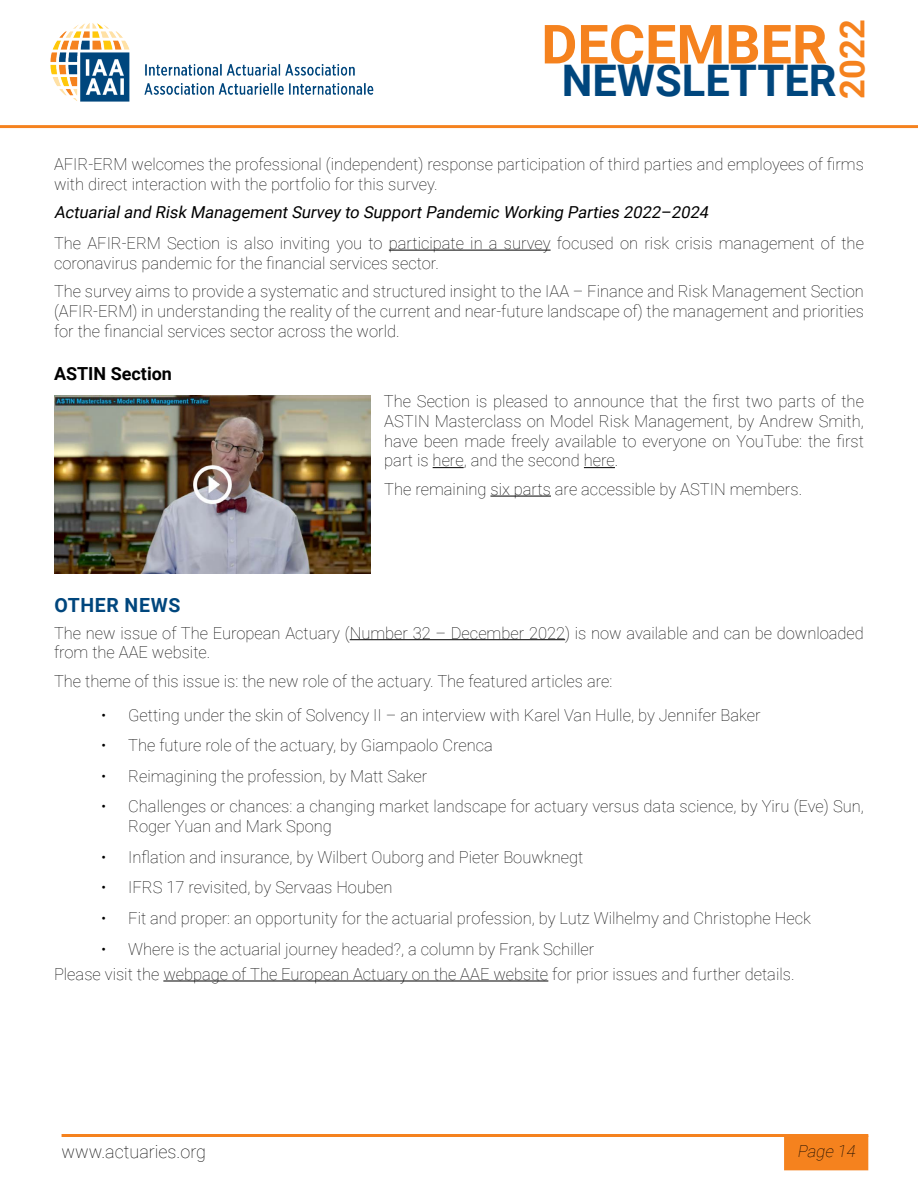
<style>
.page{position:relative;width:918px;height:1188px;background:#fff}
.page>*{position:absolute;margin:0;border:0;box-sizing:border-box;transform-origin:0 0}
.t1{font:700 54px "Roboto";color:#f5821e}
.t2{font:700 43.5px "Roboto";color:#00467d}
.t3{font:700 34.5px "Roboto";color:#f5821e}
.t4{font:700 19.5px "Roboto";letter-spacing:.035em;color:#00467d}
.t5{font:100 18px "Roboto";color:#000}
.t6{font:700 18px "Roboto";color:#000}
.t7{font:100 16.5px/19.8px "Roboto";color:#000}
.t8{font:italic 16.5px "Roboto";color:#000}
.t9{font:italic 100 16.5px "Roboto";color:#000}
</style>
<div class="page">
<hr style="left:62px;top:1134px;width:806px;height:3px;background:#f5821e">
<div style="left:784px;top:1136px;width:84px;height:34px;background:#f5821e"></div>
<img style="left:50px;top:23px;width:324px;height:79px">
<svg style="left:0;top:125px;width:918px;height:3px;background:#f58626"></svg>
<hr style="left:389px;top:250px;width:162px;height:1px;background:#000">
<hr style="left:433px;top:467px;width:31px;height:1px;background:#000">
<hr style="left:584px;top:467px;width:31px;height:1px;background:#000">
<hr style="left:490px;top:496px;width:61px;height:1px;background:#000">
<hr style="left:350px;top:639px;width:215px;height:1px;background:#000">
<hr style="left:163px;top:981px;width:385px;height:1px;background:#000">
<img style="left:54px;top:395px;width:317px;height:179px">
<h1 class="t1" style="left:541px;top:6px;width:288px">DECEMBER</h1>
<h3 class="t3" style="left:828px;top:99px;width:81px;rotate:-90deg">2022</h3>
<h2 class="t2" style="left:562px;top:50px;width:276px">NEWSLETTER</h2>
<p class="t7" style="left:54px;top:154px;width:811px">AFIR-ERM welcomes the professional (independent) response participation of third parties and employees of firms with direct interaction with the portfolio for this survey.</p>
<p class="t8" style="left:54px;top:201px;width:660px">Actuarialand Risk ManagementSurvey to SupportPandemic Working Parties 2022–2024</p>
<p class="t7" style="left:54px;top:233px;width:811px">The AFIR-ERM Section is also inviting you to participate in a survey focused on risk crisis management of the coronavirus pandemic for the financial services sector.</p>
<p class="t7" style="left:54px;top:281px;width:811px;text-align:justify">The survey aims to provide a systematic and structured insight to the IAA – Finance and Risk Management Section (AFIR-ERM) in understanding the reality of the current and near-future landscape of) the management and priorities for the financial services sector across the world.</p>
<p class="t6" style="left:54px;top:361px;width:120px">ASTIN Section</p>
<p class="t7" style="left:384px;top:391px;width:482px;text-align:justify">The Section is pleased to announce that the first two parts of the ASTIN Masterclass on Model Risk Management, by Andrew Smith, have been made freely available to everyone on YouTube: the first part is here, and the second here.</p>
<p class="t7" style="left:384px;top:478px;width:419px">The remaining six parts are accessible by ASTIN members.</p>
<p class="t4" style="left:54px;top:591px;width:128px">OTHER NEWS</p>
<p class="t7" style="left:54px;top:622px;width:811px">The new issue of The European Actuary (Number 32 – December 2022) is now available and can be downloaded from the AAE website.</p>
<p class="t7" style="left:54px;top:670px;width:560px">The theme of this issue is: the new role of the actuary. The featured articles are:</p>
<p class="t7" style="left:101px;top:704px;width:661px">• Getting under the skin of Solvency II – an interview with Karel Van Hulle, by Jennifer Baker</p>
<p class="t7" style="left:101px;top:735px;width:393px">• The future role of the actuary, by Giampaolo Crenca</p>
<p class="t7" style="left:101px;top:765px;width:328px">• Reimagining the profession, by Matt Saker</p>
<p class="t7" style="left:128px;top:796px;width:737px;text-indent:-27px">• Challenges or chances: a changing market landscape for actuary versus data science, by Yiru (Eve) Sun,<br>Roger Yuan and Mark Spong</p>
<p class="t7" style="left:101px;top:846px;width:484px">• Inflation and insurance, by Wilbert Ouborg and Pieter Bouwknegt</p>
<p class="t7" style="left:101px;top:877px;width:293px">• IFRS 17 revisited, by Servaas Houben</p>
<p class="t7" style="left:101px;top:908px;width:711px">• Fit and proper: an opportunity for the actuarial profession, by Lutz Wilhelmy and Christophe Heck</p>
<p class="t7" style="left:54px;top:936px;width:742px;line-height:25.2px;text-indent:47px">• Where is the actuarial journey headed?, a column by Frank Schiller<br>Please visit the webpage of The European Actuary on the AAE website for prior issues and further details.</p>
<p class="t5" style="left:62px;top:1139px;width:146px">www.actuaries.org</p>
<p class="t9" style="left:797px;top:1140px;width:63px">Page 14</p>
</div>
